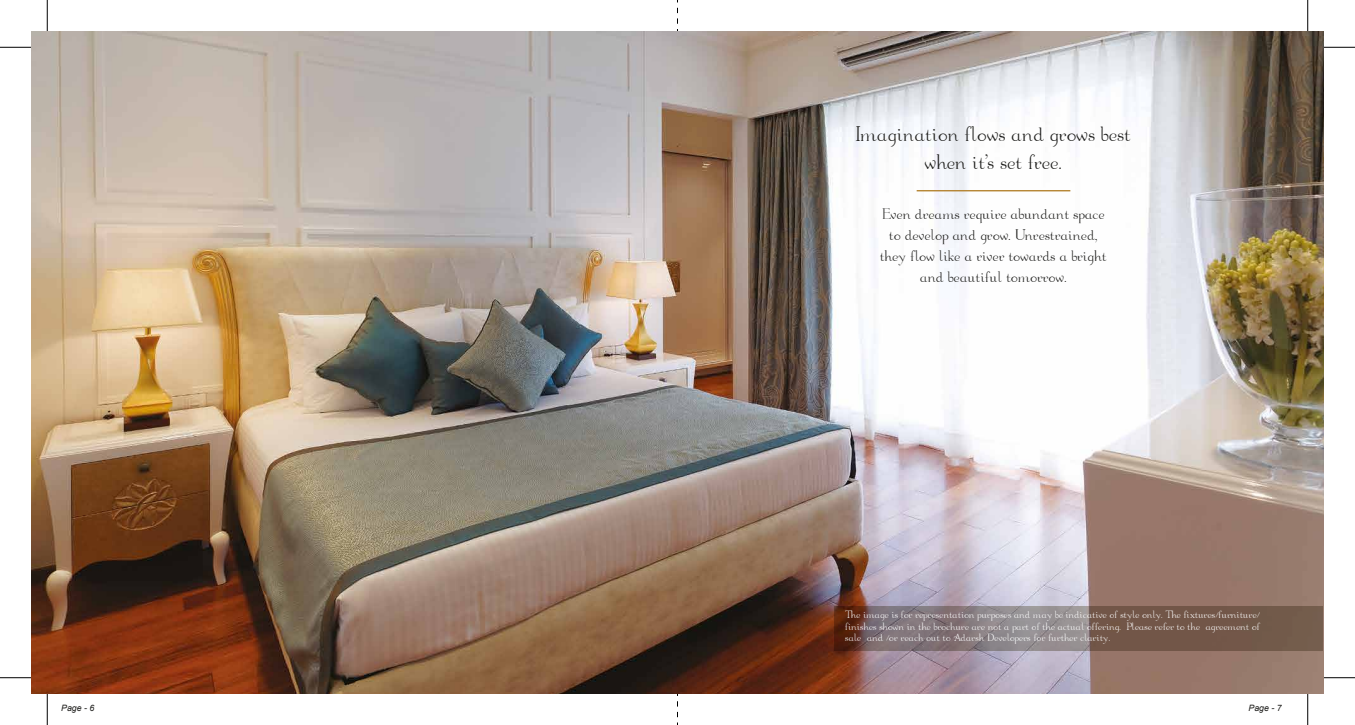
<style>
.page{position:relative;width:1355px;height:725px;background:#fff}
.page>*{position:absolute;margin:0;border:0;box-sizing:border-box;transform-origin:0 0}
.t1{font:19.25px/28px "Walters Regular SWFTE";color:#1d1d1b;text-align:center}
.t2{font:14px/21px "Walters Regular SWFTE";color:#1d1d1b;text-align:center}
.t3{font:9.62px/11.5px "Walters Regular SWFTE";color:#fff;text-align:justify}
.t4{font:italic 8.75px "Arial";color:#1d1d1b}
</style>
<div class="page">
<hr style="left:47px;top:0;width:1px;height:32px;background:#000">
<hr style="left:0;top:47px;width:31px;height:1px;background:#000">
<hr style="left:0;top:677px;width:31px;height:1px;background:#000">
<hr style="left:47px;top:693px;width:1px;height:31px;background:#000">
<svg style="left:677px;top:8px;width:1px;height:24px"></svg>
<svg style="left:677px;top:693px;width:1px;height:31px"></svg>
<hr style="left:1307px;top:0;width:1px;height:32px;background:#000">
<hr style="left:1323px;top:47px;width:31px;height:1px;background:#000">
<hr style="left:1323px;top:677px;width:31px;height:1px;background:#000">
<hr style="left:1307px;top:693px;width:1px;height:31px;background:#000">
<img style="left:32px;top:32px;width:1291px;height:661px">
<hr style="left:916px;top:190px;width:154px;height:1px;background:#b17d25">
<svg style="left:834px;top:606px;width:488px;height:44px;background:#7b6760"></svg>
<h1 class="t1" style="left:856px;top:123px;width:277px">Imagination flows and grows best when it's set free.</h1>
<h2 class="t2" style="left:880px;top:205px;width:228px">Even dreams require abundant space to develop and grow. Unrestrained, they flow like a river towards a bright and beautiful tomorrow.</h2>
<p class="t3" style="left:845px;top:609px;width:416px">The image is for representation purposes and may be indicative of style only. The fixtures/furniture/ finishes shown in the brochure are not a part of the actual offering. Please refer to the ‘agreement of sale’ and /or reach out to Adarsh Developers for further clarity.</p>
<p class="t4" style="left:61px;top:702px;width:35px">Page - 6</p>
<p class="t4" style="left:1248px;top:702px;width:35px">Page - 7</p>
</div>
